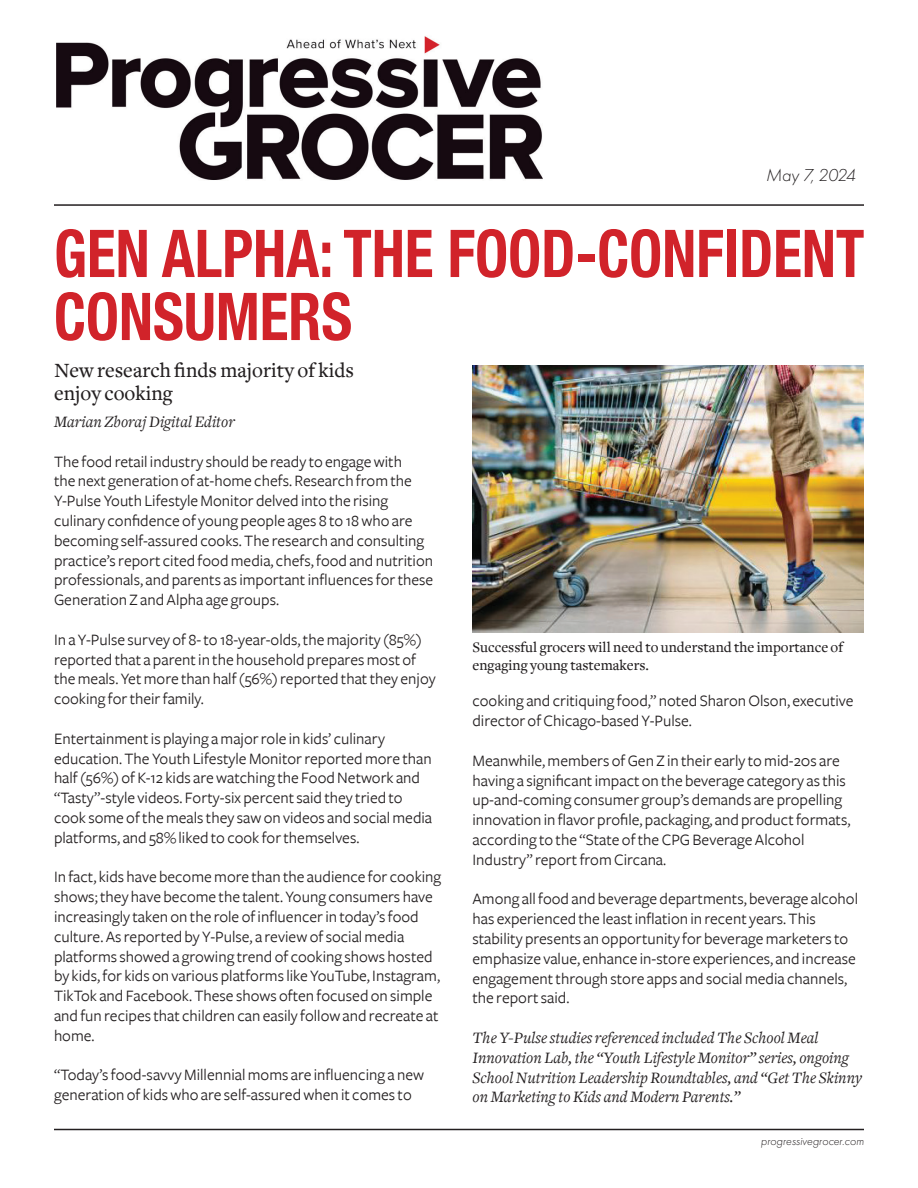
<style>
.page{position:relative;width:918px;height:1188px;background:#fff}
.page>*{position:absolute;margin:0;border:0;box-sizing:border-box;transform-origin:0 0}
.t1{font:700 condensed 66px/63px "Helvetica Neue";color:#d1232a;scale:.9 1}
.t2{font:500 21px/22.5px "Freight Text";color:#231f20}
.t3{font:italic 300 18px "Futura PT";color:#231f20}
.t4{font:16.5px/19.8px "Freight Sans";color:#231f20}
.t5{font:italic 16.5px/19.8px "Freight Text";color:#231f20}
.t6{font:500 15px/18px "Freight Text";color:#231f20}
.t7{font:italic 300 12px "Futura PT";color:#231f20}
</style>
<div class="page">
<hr style="left:54px;top:204px;width:810px;height:2px;background:#231f20">
<hr style="left:54px;top:1129px;width:810px;height:1px;background:#231f20">
<img style="left:56px;top:36px;width:487px;height:144px">
<img style="left:472px;top:366px;width:392px;height:267px">
<p class="t3" style="left:766px;top:165px;width:91px">May 7, 2024</p>
<h1 class="t1" style="left:54px;top:217px;width:902px">GEN ALPHA: THE FOOD-CONFIDENT<br>CONSUMERS</h1>
<p class="t2" style="left:54px;top:360px;width:302px">New research finds majority of kids enjoy cooking</p>
<p class="t5" style="left:54px;top:412px;width:182px">Marian Zboraj Digital Editor</p>
<p class="t4" style="left:54px;top:452px;width:381px">The food retail industry should be ready to engage with<br>the next generation of at-home chefs. Research from the Y-Pulse Youth Lifestyle Monitor delved into the rising culinary confidence of young people ages 8 to 18 who are becoming self-assured cooks. The research and consulting practice’s report cited food media, chefs, food and nutrition professionals, and parents as important influences for these Generation Z and Alpha age groups.</p>
<p class="t4" style="left:54px;top:630px;width:383px">In a Y-Pulse survey of 8- to 18-year-olds, the majority (85%) reported that a parent in the household prepares most of the meals. Yet more than half (56%) reported that they enjoy cooking for their family.</p>
<p class="t4" style="left:54px;top:729px;width:380px">Entertainment is playing a major role in kids’ culinary education. The Youth Lifestyle Monitor reported more than half (56%) of K-12 kids are watching the Food Network and “Tasty”-style videos. Forty-six percent said they tried to cook some of the meals they saw on videos and social media platforms, and 58% liked to cook for themselves.</p>
<p class="t4" style="left:54px;top:867px;width:389px">In fact, kids have become more than the audience for cooking shows; they have become the talent. Young consumers have increasingly taken on the role of influencer in today’s food culture. As reported by Y-Pulse, a review of social media platforms showed a growing trend of cooking shows hosted by kids, for kids on various platforms like YouTube, Instagram, TikTok and Facebook. These shows often focused on simple and fun recipes that children can easily follow and recreate at home.</p>
<p class="t4" style="left:54px;top:1065px;width:372px">“Today’s food-savvy Millennial moms are influencing a new generation of kids who are self-assured when it comes to</p>
<p class="t6" style="left:472px;top:639px;width:372px">Successful grocers will need to understand the importance of engaging young tastemakers.</p>
<p class="t4" style="left:473px;top:691px;width:383px">cooking and critiquing food,” noted Sharon Olson, executive director of Chicago-based Y-Pulse.</p>
<p class="t4" style="left:473px;top:751px;width:380px">Meanwhile, members of Gen Z in their early to mid-20s are having a significant impact on the beverage category as this up-and-coming consumer group’s demands are propelling innovation in flavor profile, packaging, and product formats, according to the “State of the CPG Beverage Alcohol Industry” report from Circana.</p>
<p class="t4" style="left:473px;top:889px;width:387px">Among all food and beverage departments, beverage alcohol has experienced the least inflation in recent years. This stability presents an opportunity for beverage marketers to emphasize value, enhance in-store experiences, and increase engagement through store apps and social media channels, the report said.</p>
<p class="t5" style="left:473px;top:1028px;width:391px">The Y-Pulse studies referenced included The School Meal Innovation Lab, the “Youth Lifestyle Monitor” series, ongoing School Nutrition Leadership Roundtables, and “Get The Skinny on Marketing to Kids and Modern Parents.”</p>
<p class="t7" style="left:761px;top:1134px;width:105px">progressivegrocer.com</p>
</div>
